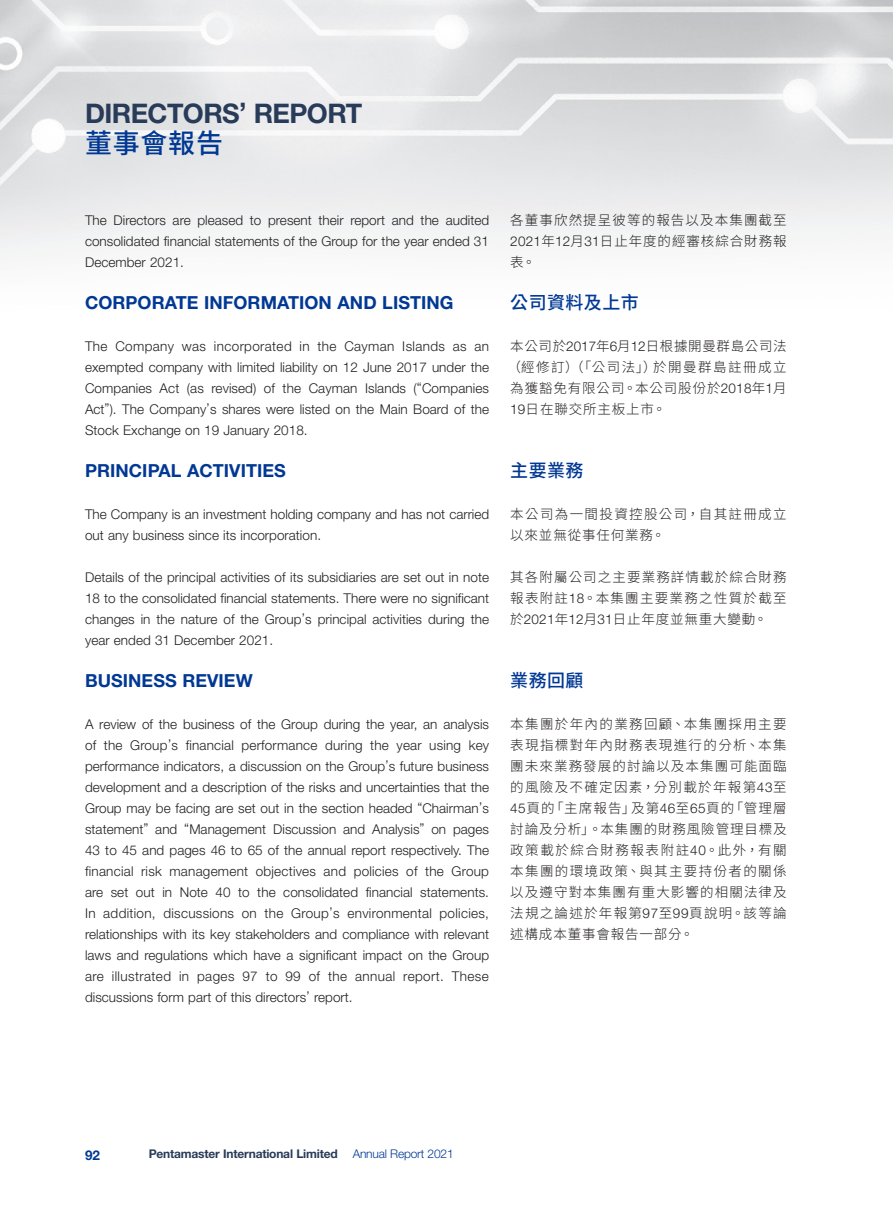
<style>
.page{position:relative;width:893px;height:1212px;background:#fff}
.page>*{position:absolute;margin:0;border:0;box-sizing:border-box;transform-origin:0 0}
.t1{font:700 27px "Helvetica Neue LT Std";letter-spacing:-.02em;color:#283b58}
.t2{font:500 27px "Source Han Sans TC";letter-spacing:.03em;color:#003894}
.Heading_1{font:700 18px "Helvetica Neue LT Std";letter-spacing:.005em;color:#003894}
.C_Heading_1{font:500 18px "Source Han Sans TC";letter-spacing:.025em;color:#003894}
.Body_Text{font:300 13.5px/21px "Helvetica Neue LT Std";letter-spacing:.005em;color:#231f20;text-align:justify}
.C_Body_Text{font:300 13.5px/21px "Source Han Sans TC";letter-spacing:.08em;color:#231f20;text-align:justify}
.C_Body_Text-2{font:300 13.5px/21px "Source Han Sans TC";letter-spacing:.1em;color:#231f20}
.t3{font:700 13.5px "Helvetica Neue LT Std";color:#003894}
.t4{font:700 12px "Helvetica Neue LT Std";letter-spacing:-.015em;color:#283b58}
.s1{font-family:"Helvetica Neue LT Std"}
.s2{font-weight:300;color:#003894}
</style>
<div class="page">
<h1 class="t1" style="left:85px;top:97px;width:279px">DIRECTORS’ REPORT</h1>
<h1 class="t2" style="left:85px;top:128px;width:140px">董事會報告</h1>
<p class="Body_Text" style="left:85px;top:209px;width:406px">The Directors are pleased to present their report and the audited consolidated financial statements of the Group for the year ended 31<br>December 2021.</p>
<p class="Heading_1" style="left:85px;top:291px;width:370px">CORPORATE INFORMATION AND LISTING</p>
<p class="Body_Text" style="left:85px;top:335px;width:406px">The Company was incorporated in the Cayman Islands as an exempted company with limited liability on 12 June 2017 under the Companies Act (as revised) of the Cayman Islands (“Companies Act”). The Company’s shares were listed on the Main Board of the Stock Exchange on 19 January 2018.</p>
<p class="Heading_1" style="left:85px;top:459px;width:202px">PRINCIPAL ACTIVITIES</p>
<p class="Body_Text" style="left:85px;top:503px;width:406px">The Company is an investment holding company and has not carried out any business since its incorporation.</p>
<p class="Body_Text" style="left:85px;top:566px;width:406px">Details of the principal activities of its subsidiaries are set out in note 18 to the consolidated financial statements. There were no significant changes in the nature of the Group’s principal activities during the year ended 31 December 2021.</p>
<p class="Heading_1" style="left:85px;top:669px;width:169px">BUSINESS REVIEW</p>
<p class="Body_Text" style="left:85px;top:713px;width:406px">A review of the business of the Group during the year, an analysis of the Group’s financial performance during the year using key performance indicators, a discussion on the Group’s future business development and a description of the risks and uncertainties that the Group may be facing are set out in the section headed “Chairman’s statement” and “Management Discussion and Analysis” on pages 43 to 45 and pages 46 to 65 of the annual report respectively. The financial risk management objectives and policies of the Group are set out in Note 40 to the consolidated financial statements.<br>In addition, discussions on the Group’s environmental policies, relationships with its key stakeholders and compliance with relevant laws and regulations which have a significant impact on the Group are illustrated in pages 97 to 99 of the annual report. These discussions form part of this directors’ report.</p>
<p class="C_Body_Text" style="left:510px;top:209px;width:278px">各董事欣然提呈彼等的報告以及本集團截至<span class="s1">2021</span>年<span class="s1">12</span>月<span class="s1">31</span>日止年度的經審核綜合財務報表。</p>
<p class="C_Heading_1" style="left:510px;top:292px;width:130px">公司資料及上市</p>
<p class="C_Body_Text" style="left:507px;top:335px;width:281px">本公司於<span class="s1">2017</span>年<span class="s1">6</span>月<span class="s1">12</span>日根據開曼群島公司法（經修訂）（「公司法」）於開曼群島註冊成立為獲豁免有限公司。本公司股份於<span class="s1">2018</span>年<span class="s1">1</span>月<span class="s1">19</span>日在聯交所主板上市。</p>
<p class="C_Heading_1" style="left:510px;top:460px;width:75px">主要業務</p>
<p class="C_Body_Text-2" style="left:510px;top:503px;width:278px">本公司為一間投資控股公司，自其註冊成立以來並無從事任何業務。</p>
<p class="C_Body_Text" style="left:510px;top:566px;width:278px">其各附屬公司之主要業務詳情載於綜合財務報表附註<span class="s1">18</span>。本集團主要業務之性質於截至於<span class="s1">2021</span>年<span class="s1">12</span>月<span class="s1">31</span>日止年度並無重大變動。</p>
<p class="C_Heading_1" style="left:510px;top:670px;width:75px">業務回顧</p>
<p class="C_Body_Text" style="left:510px;top:713px;width:278px">本集團於年內的業務回顧、本集團採用主要表現指標對年內財務表現進行的分析、本集團未來業務發展的討論以及本集團可能面臨的風險及不確定因素，分別載於年報第<span class="s1">43</span>至<span class="s1">45</span>頁的「主席報告」及第<span class="s1">46</span>至<span class="s1">65</span>頁的「管理層討論及分析」。本集團的財務風險管理目標及政策載於綜合財務報表附註<span class="s1">40</span>。此外，有關本集團的環境政策、與其主要持份者的關係以及遵守對本集團有重大影響的相關法律及法規之論述於年報第<span class="s1">97</span>至<span class="s1">99</span>頁說明。該等論述構成本董事會報告一部分。</p>
<p class="t3" style="left:85px;top:1146px;width:17px">92</p>
<p class="t4" style="left:149px;top:1146px;width:306px">Pentamaster International Limited <span class="s2">Annual Report 2021</span></p>
</div>
